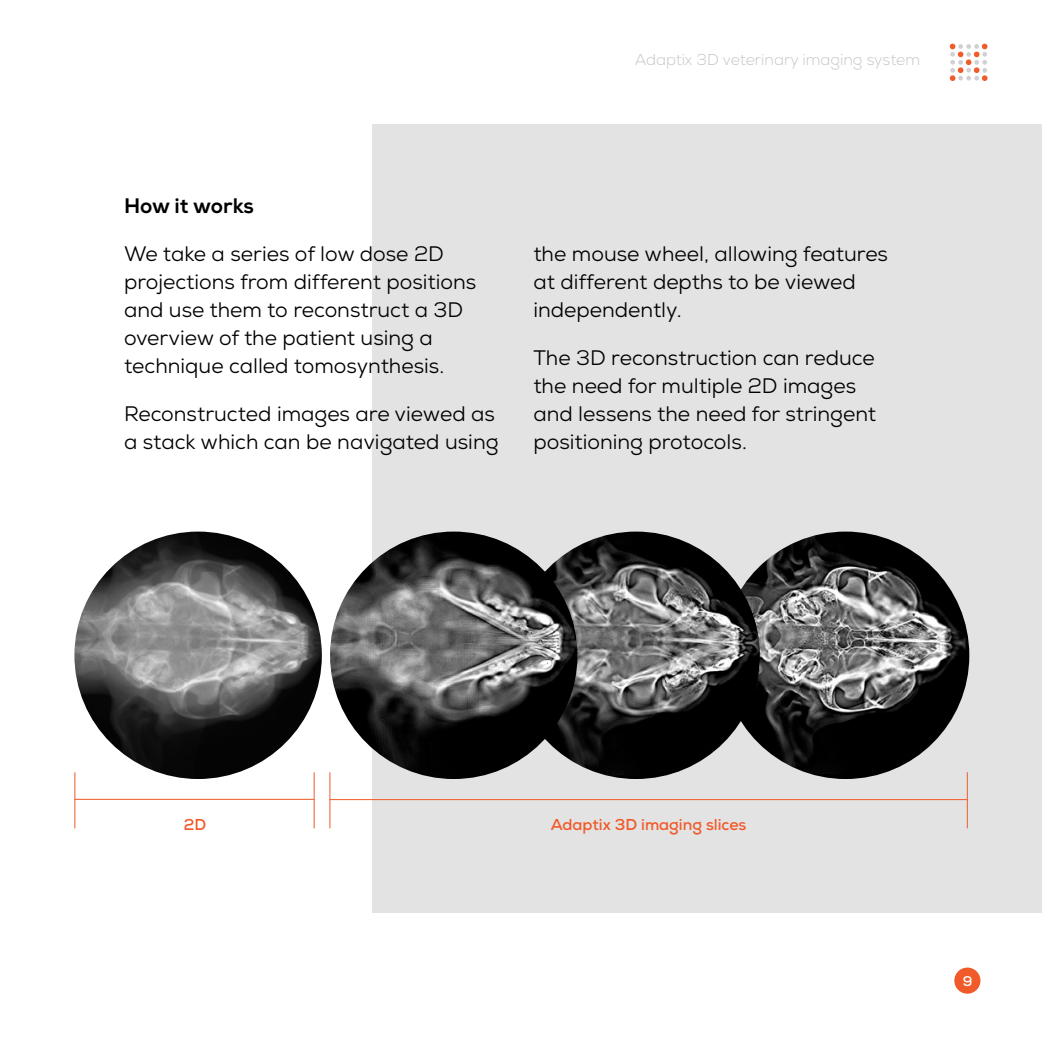
<style>
.page{position:relative;width:1042px;height:1042px;background:#fff}
.page>*{position:absolute;margin:0;border:0;box-sizing:border-box;transform-origin:0 0}
.t1{font:21px/28px "Nexa";color:#000}
.t2{font:800 21px "Nexa";letter-spacing:-.01em;color:#000}
.t3{font:300 15.75px "Nexa";color:#c6c6c6}
.t4{font:700 15.75px "Nexa";color:#f15a29}
.t5{font:700 14px "Nexa";color:#fff}
</style>
<div class="page">
<svg style="left:950px;top:44px;width:37px;height:37px"></svg>
<div style="left:954px;top:967px;width:26px;height:26px;background:#f15a29;border-radius:50%"></div>
<div style="left:372px;top:124px;width:670px;height:789px;background:#e3e3e3"></div>
<img style="left:74px;top:531px;width:248px;height:248px;border-radius:124px">
<img style="left:722px;top:531px;width:247px;height:248px;border-radius:124px">
<hr style="left:329px;top:772px;width:1px;height:56px;background:#f15a29">
<hr style="left:967px;top:772px;width:1px;height:56px;background:#f15a29">
<hr style="left:329px;top:799px;width:638px;height:1px;background:#f15a29">
<hr style="left:74px;top:772px;width:1px;height:56px;background:#f15a29">
<hr style="left:314px;top:772px;width:1px;height:56px;background:#f15a29">
<hr style="left:74px;top:799px;width:240px;height:1px;background:#f15a29">
<img style="left:512px;top:531px;width:248px;height:248px;border-radius:124px">
<img style="left:330px;top:531px;width:247px;height:248px;border-radius:124px">
<p class="t3" style="left:635px;top:51px;width:287px">Adaptix 3D veterinary imaging system</p>
<p class="t2" style="left:124px;top:193px;width:132px">How it works</p>
<p class="t1" style="left:124px;top:240px;width:354px">We take a series of low dose 2D projections from different positions and use them to reconstruct a 3D overview of the patient using a technique called tomosynthesis.</p>
<p class="t1" style="left:124px;top:400px;width:376px">Reconstructed images are viewed as a stack which can be navigated using</p>
<p class="t1" style="left:533px;top:240px;width:356px">the mouse wheel, allowing features at different depths to be viewed independently.</p>
<p class="t1" style="left:533px;top:344px;width:344px">The 3D reconstruction can reduce the need for multiple 2D images and lessens the need for stringent positioning protocols.</p>
<p class="t4" style="left:184px;top:814px;width:24px">2D</p>
<p class="t4" style="left:551px;top:814px;width:197px">Adaptix 3D imaging slices</p>
<p class="t5" style="left:963px;top:972px;width:11px">9</p>
</div>
